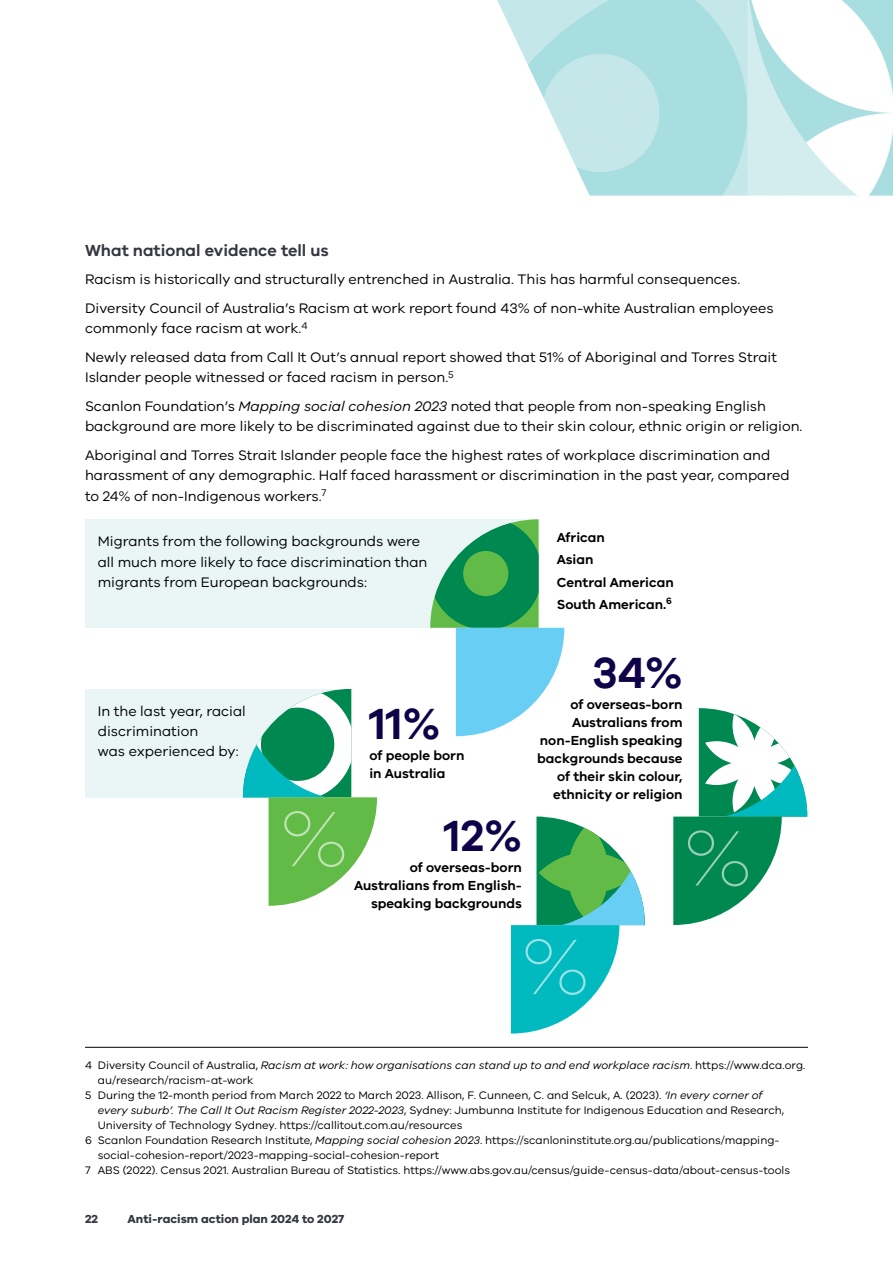
<style>
.page{position:relative;width:893px;height:1263px;background:#fff}
.page>*{position:absolute;margin:0;border:0;box-sizing:border-box;transform-origin:0 0}
.t1{font:200 81px "VIC";color:#fff}
.t2{font:600 45px "VIC";color:#100249}
.t3{font:600 16.5px "VIC";color:#343741}
.t4{font:14.25px/20.2px "VIC";color:#000}
.t5{font:600 13.5px/18px "VIC";color:#000}
.t6{font:700 12px "VIC";color:#343741}
.t7{font:11.25px "VIC";color:#000}
.t8{font:italic 11.25px "VIC";color:#000}
.s1{font-style:italic}
.s2{font-weight:200;font-size:81px;color:#fff}
.s3{font-style:normal}
</style>
<div class="page">
<hr style="left:85px;top:1047px;width:723px;height:1px;background:#000">
<img style="left:497px;top:0;width:396px;height:196px">
<div style="left:85px;top:519px;width:453px;height:109px;background:#e9f6f5"></div>
<svg style="left:430px;top:519px;width:134px;height:217px"></svg>
<div style="left:85px;top:689px;width:264px;height:108px;background:#e9f6f5"></div>
<svg style="left:243px;top:689px;width:134px;height:217px"></svg>
<svg style="left:511px;top:817px;width:134px;height:216px"></svg>
<svg style="left:673px;top:708px;width:134px;height:217px"></svg>
<p class="t3" style="left:85px;top:240px;width:245px">What national evidence tell us</p>
<p class="t4" style="left:85px;top:265px;width:690px;line-height:28.8px">Racism is historically and structurally entrenched in Australia. This has harmful consequences.<br>Diversity Council of Australia’s Racism at work report found 43% of non-white Australian employees</p>
<p class="t4" style="left:85px;top:314px;width:693px;line-height:28.8px">commonly face racism at work.<sup>4<br></sup>Newly released data from Call It Out’s annual report showed that 51% of Aboriginal and Torres Strait</p>
<p class="t4" style="left:85px;top:363px;width:682px;line-height:28.8px">Islander people witnessed or faced racism in person.<sup>5<br></sup>Scanlon Foundation’s <span class="s1">Mapping social cohesion 2023</span> noted that people from non-speaking English</p>
<p class="t4" style="left:85px;top:412px;width:719px;line-height:28.8px">background are more likely to be discriminated against due to their skin colour, ethnic origin or religion.<br>Aboriginal and Torres Strait Islander people face the highest rates of workplace discrimination and</p>
<p class="t4" style="left:85px;top:465px;width:706px">harassment of any demographic. Half faced harassment or discrimination in the past year, compared to 24% of non-Indigenous workers.<sup>7</sup></p>
<p class="t4" style="left:98px;top:531px;width:331px">Migrants from the following backgrounds were all much more likely to face discrimination than migrants from European backgrounds:</p>
<p class="t5" style="left:557px;top:526px;width:119px;line-height:22.2px">African<br>Asian<br>Central American<br>South American.<sup>6</sup></p>
<p class="t4" style="left:98px;top:700px;width:150px">In the last year, racial discrimination<br>was experienced by:</p>
<h2 class="t2" style="left:369px;top:697px;width:72px">11%</h2>
<p class="t5" style="left:369px;top:746px;width:96px">of people born in Australia</p>
<h2 class="t2" style="left:280px;top:808px;width:244px"><span class="s2">%</span> 12%</h2>
<p class="t5" style="left:354px;top:858px;width:169px;text-align:right">of overseas-born<br>Australians from English&shy;speaking backgrounds</p>
<h2 class="t2" style="left:592px;top:645px;width:92px">34%</h2>
<p class="t5" style="left:537px;top:695px;width:147px;text-align:right">of overseas-born<br>Australians from non-English speaking backgrounds because of their skin colour, ethnicity or religion</p>
<h1 class="t1" style="left:683px;top:810px;width:71px">%</h1>
<h1 class="t1" style="left:521px;top:918px;width:71px">%</h1>
<p class="t8" style="left:85px;top:1058px;width:722px"><span class="s3">4 Diversity Council of Australia,</span> Racism at work: how organisations can stand up to and end workplace racism<span class="s3">. https://www.dca.org.</span></p>
<p class="t7" style="left:98px;top:1073px;width:157px">au/research/racism-at-work</p>
<p class="t7" style="left:85px;top:1088px;width:679px">5 During the 12-month period from March 2022 to March 2023. Allison, F. Cunneen, C. and Selcuk, A. (2023). <span class="s1">‘In every corner of</span></p>
<p class="t7" style="left:98px;top:1103px;width:688px"><span class="s1">every suburb’. The Call It Out Racism Register 2022-2023</span>, Sydney: Jumbunna Institute for Indigenous Education and Research,</p>
<p class="t7" style="left:98px;top:1118px;width:366px">University of Technology Sydney. https://callitout.com.au/resources</p>
<p class="t7" style="left:85px;top:1133px;width:696px">6 Scanlon Foundation Research Institute, <span class="s1">Mapping social cohesion 2023</span>. https://scanloninstitute.org.au/publications/mapping-</p>
<p class="t7" style="left:98px;top:1148px;width:343px">social-cohesion-report/2023-mapping-social-cohesion-report</p>
<p class="t7" style="left:85px;top:1163px;width:706px">7 ABS (2022). Census 2021. Australian Bureau of Statistics. https://www.abs.gov.au/census/guide-census-data/about-census-tools</p>
<p class="t6" style="left:85px;top:1211px;width:15px">22</p>
<p class="t6" style="left:128px;top:1211px;width:218px">Anti-racism action plan 2024 to 2027</p>
</div>
